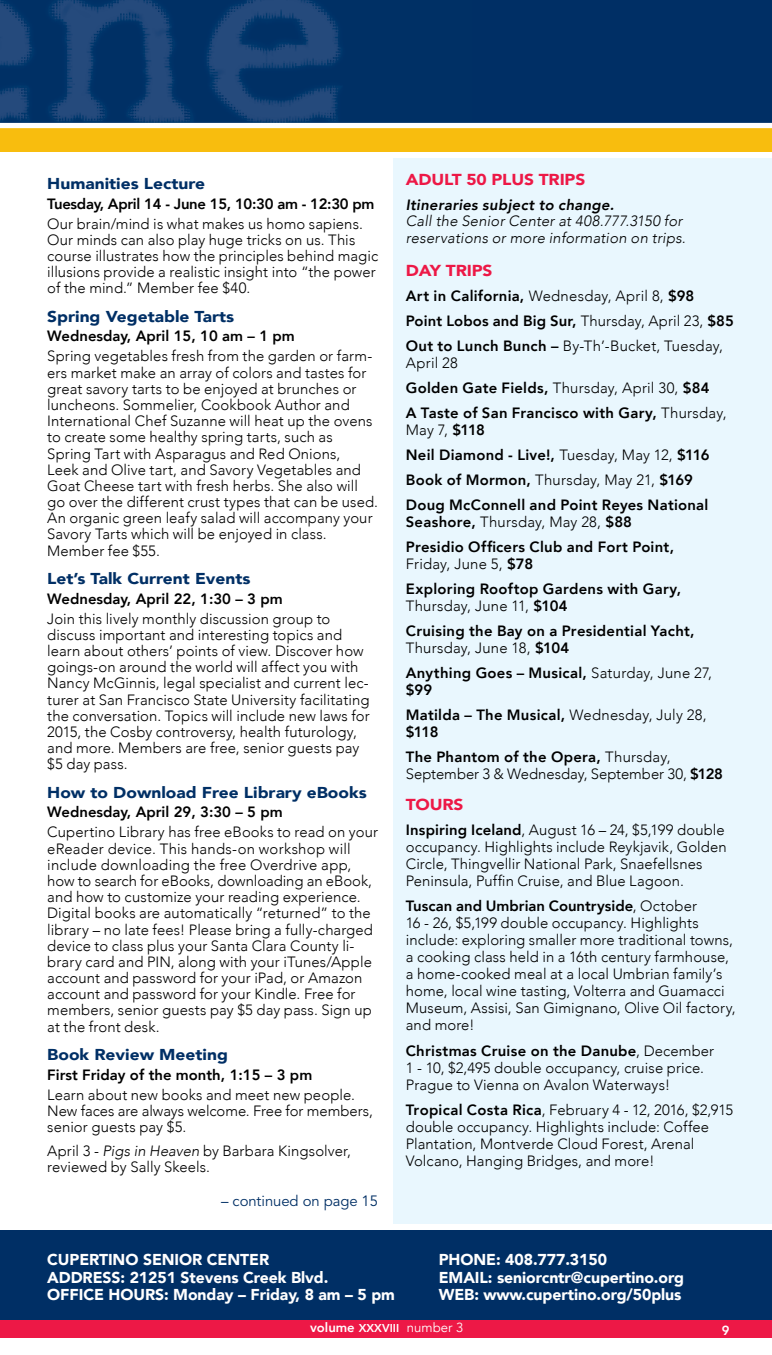
<style>
.page{position:relative;width:772px;height:1355px;background:#fff}
.page>*{position:absolute;margin:0;border:0;box-sizing:border-box;transform-origin:0 0}
.t1{font:900 15.75px/17.5px "Avenir";letter-spacing:-.005em;color:#fff}
.t2{font:900 15.75px "Avenir";color:#002f65;scale:1.1 1}
.t3{font:900 15.75px "Avenir LT Std";letter-spacing:-.01em;color:#ed1846;scale:1.1 1}
.t4{font:300 14.88px/16.1px "Avenir";letter-spacing:.005em;color:#000}
.t5{font:800 14.88px/24.8px "Avenir";letter-spacing:.015em;color:#000}
.t6{font:italic 300 14.88px/16.6px "Avenir";letter-spacing:.015em;color:#000}
.t7{font:800 14.88px "Avenir";letter-spacing:-.02em;color:#000}
.t8{font:italic 800 14.88px "Avenir";letter-spacing:.015em;color:#000}
.t9{font:14.88px "Avenir LT Std";letter-spacing:-.005em;color:#002f65}
.t10{font:800 13.12px "Avenir";color:#fff}
.t11{font:800 11.38px "Avenir";color:#fff}
.s1{font-style:italic}
.s2{font-weight:300}
.s3{font-weight:800}
.s4{font-size:13.12px}
.s5{font-weight:400;font-size:13.12px}
</style>
<div class="page">
<img style="left:0;top:0;width:472px;height:123px">
<div style="left:472px;top:0;width:300px;height:123px;background:#002f65"></div>
<div style="left:0;top:125px;width:772px;height:27px;background:#f8bd0e"></div>
<div style="left:0;top:123px;width:772px;height:5px;background:#fff"></div>
<div style="left:394px;top:158px;width:378px;height:1065px;background:#e9f7fe"></div>
<div style="left:0;top:1230px;width:772px;height:90px;background:#002f65"></div>
<div style="left:0;top:1319px;width:772px;height:18px;background:#ed1846"></div>
<p class="t2" style="left:47px;top:170px;width:145px">Humanities Lecture</p>
<p class="t7" style="left:47px;top:190px;width:329px">Tuesday, April 14 - June 15, 10:30 am - 12:30 pm</p>
<p class="t4" style="left:47px;top:215px;width:332px">Our brain/mind is what makes us homo sapiens.<br>Our minds can also play huge tricks on us. This course illustrates how the principles behind magic illusions provide a realistic insight into “the power of the mind.” Member fee $40.</p>
<p class="t2" style="left:47px;top:303px;width:171px">Spring Vegetable Tarts</p>
<p class="t5" style="left:47px;top:323px;width:249px">Wednesday, April 15, 10 am – 1 pm</p>
<p class="t4" style="left:47px;top:348px;width:332px">Spring vegetables fresh from the garden or farm&shy;ers market make an array of colors and tastes for great savory tarts to be enjoyed at brunches or luncheons. Sommelier, Cookbook Author and International Chef Suzanne will heat up the ovens to create some healthy spring tarts, such as Spring Tart with Asparagus and Red Onions,<br>Leek and Olive tart, and Savory Vegetables and Goat Cheese tart with fresh herbs. She also will go over the different crust types that can be used.<br>An organic green leafy salad will accompany your Savory Tarts which will be enjoyed in class.<br>Member fee $55.</p>
<p class="t2" style="left:47px;top:565px;width:186px">Let’s Talk Current Events</p>
<p class="t5" style="left:47px;top:585px;width:237px">Wednesday, April 22, 1:30 – 3 pm</p>
<p class="t4" style="left:47px;top:610px;width:324px">Join this lively monthly discussion group to discuss important and interesting topics and learn about others’ points of view. Discover how goings-on around the world will affect you with Nancy McGinnis, legal specialist and current lec&shy;turer at San Francisco State University facilitating the conversation. Topics will include new laws for 2015, the Cosby controversy, health futurology, and more. Members are free, senior guests pay $5 day pass.</p>
<p class="t2" style="left:47px;top:779px;width:292px">How to Download Free Library eBooks</p>
<p class="t5" style="left:47px;top:799px;width:237px">Wednesday, April 29, 3:30 – 5 pm</p>
<p class="t4" style="left:47px;top:824px;width:332px">Cupertino Library has free eBooks to read on your eReader device. This hands-on workshop will include downloading the free Overdrive app, how to search for eBooks, downloading an eBook, and how to customize your reading experience.<br>Digital books are automatically “returned” to the library – no late fees! Please bring a fully-charged device to class plus your Santa Clara County li&shy;brary card and PIN, along with your iTunes/Apple account and password for your iPad, or Amazon account and password for your Kindle. Free for members, senior guests pay $5 day pass. Sign up at the front desk.</p>
<p class="t2" style="left:47px;top:1041px;width:166px">Book Review Meeting</p>
<p class="t5" style="left:47px;top:1061px;width:266px">First Friday of the month, 1:15 – 3 pm</p>
<p class="t4" style="left:47px;top:1086px;width:327px">Learn about new books and meet new people.<br>New faces are always welcome. Free for members, senior guests pay $5.</p>
<p class="t4" style="left:47px;top:1142px;width:305px">April 3 - <span class="s1">Pigs in Heaven</span> by Barbara Kingsolver, reviewed by Sally Skeels.</p>
<p class="t9" style="left:221px;top:1191px;width:158px">– continued on page 15</p>
<p class="t3" style="left:406px;top:170px;width:165px">ADULT 50 PLUS TRIPS</p>
<p class="t8" style="left:406px;top:196px;width:210px">Itineraries subject to change.</p>
<p class="t6" style="left:406px;top:213px;width:281px">Call the Senior Center at 408.777.3150 for reservations or more information on trips.</p>
<p class="t3" style="left:406px;top:261px;width:80px">DAY TRIPS</p>
<p class="t5" style="left:406px;top:282px;width:329px">Art in California, <span class="s2">Wednesday, April 8,</span> $98<br>Point Lobos and Big Sur, <span class="s2">Thursday, April 23,</span> $85<br>Out to Lunch Bunch – <span class="s2">By-Th’-Bucket, Tuesday,</span></p>
<p class="t5" style="left:406px;top:349px;width:322px"><span class="s2">April 28<br></span>Golden Gate Fields, <span class="s2">Thursday, April 30,</span> $84<br>A Taste of San Francisco with Gary, <span class="s2">Thursday,</span></p>
<p class="t5" style="left:406px;top:416px;width:305px"><span class="s2">May 7,</span> $118<br>Neil Diamond - Live!, <span class="s2">Tuesday, May 12,</span> $116<br>Book of Mormon, <span class="s2">Thursday, May 21,</span> $169<br>Doug McConnell and Point Reyes National</p>
<p class="t5" style="left:406px;top:508px;width:270px">Seashore, <span class="s2">Thursday, May 28,</span> $88<br>Presidio Officers Club and Fort Point,</p>
<p class="t5" style="left:406px;top:550px;width:277px"><span class="s2">Friday, June 5,</span> $78<br>Exploring Rooftop Gardens with Gary,</p>
<p class="t5" style="left:406px;top:592px;width:290px"><span class="s2">Thursday, June 11,</span> $104<br>Cruising the Bay on a Presidential Yacht,</p>
<p class="t4" style="left:406px;top:635px;width:308px;line-height:24.8px">Thursday, June 18, <span class="s3">$104<br>Anything Goes – Musical,</span> Saturday, June 27,</p>
<p class="t5" style="left:406px;top:676px;width:302px">$99<br>Matilda – The Musical, <span class="s2">Wednesday, July 28,</span></p>
<p class="t5" style="left:406px;top:718px;width:266px">$118<br>The Phantom of the Opera, <span class="s2">Thursday,</span></p>
<p class="t4" style="left:406px;top:765px;width:319px">September 3 &amp; Wednesday, September 30, <span class="s3">$128</span></p>
<p class="t3" style="left:406px;top:794px;width:54px">TOURS</p>
<p class="t4" style="left:406px;top:821px;width:322px;line-height:17px"><span class="s3">Inspiring Iceland</span>, August 16 – 24, $5,199 double occupancy. Highlights include Reykjavik, Golden Circle, Thingvellir National Park, Snaefellsnes Peninsula, Puffin Cruise, and Blue Lagoon.</p>
<p class="t4" style="left:406px;top:897px;width:331px;line-height:17px"><span class="s3">Tuscan and Umbrian Countryside</span>, October<br>16 - 26, $5,199 double occupancy. Highlights include: exploring smaller more traditional towns, a cooking class held in a 16th century farmhouse, a home-cooked meal at a local Umbrian family’s home, local wine tasting, Volterra and Guamacci Museum, Assisi, San Gimignano, Olive Oil factory, and more!</p>
<p class="t4" style="left:406px;top:1042px;width:310px;line-height:17px"><span class="s3">Christmas Cruise on the Danube</span>, December<br>1 - 10, $2,495 double occupancy, cruise price.<br>Prague to Vienna on Avalon Waterways!</p>
<p class="t4" style="left:406px;top:1101px;width:329px;line-height:17px"><span class="s3">Tropical Costa Rica</span>, February 4 - 12, 2016, $2,915 double occupancy. Highlights include: Coffee Plantation, Montverde Cloud Forest, Arenal Volcano, Hanging Bridges, and more!</p>
<p class="t1" style="left:47px;top:1250px;width:349px">CUPERTINO SENIOR CENTER<br>ADDRESS: 21251 Stevens Creek Blvd.<br>OFFICE HOURS: Monday – Friday, 8 am – 5 pm</p>
<p class="t1" style="left:439px;top:1250px;width:247px">PHONE: 408.777.3150<br>EMAIL: seniorcntr@cupertino.org<br>WEB: www.cupertino.org/50plus</p>
<p class="t11" style="left:310px;top:1317px;width:155px"><span class="s4">volume</span> XXXVIII <span class="s5">number 3</span></p>
<p class="t10" style="left:722px;top:1318px;width:9px">9</p>
</div>
